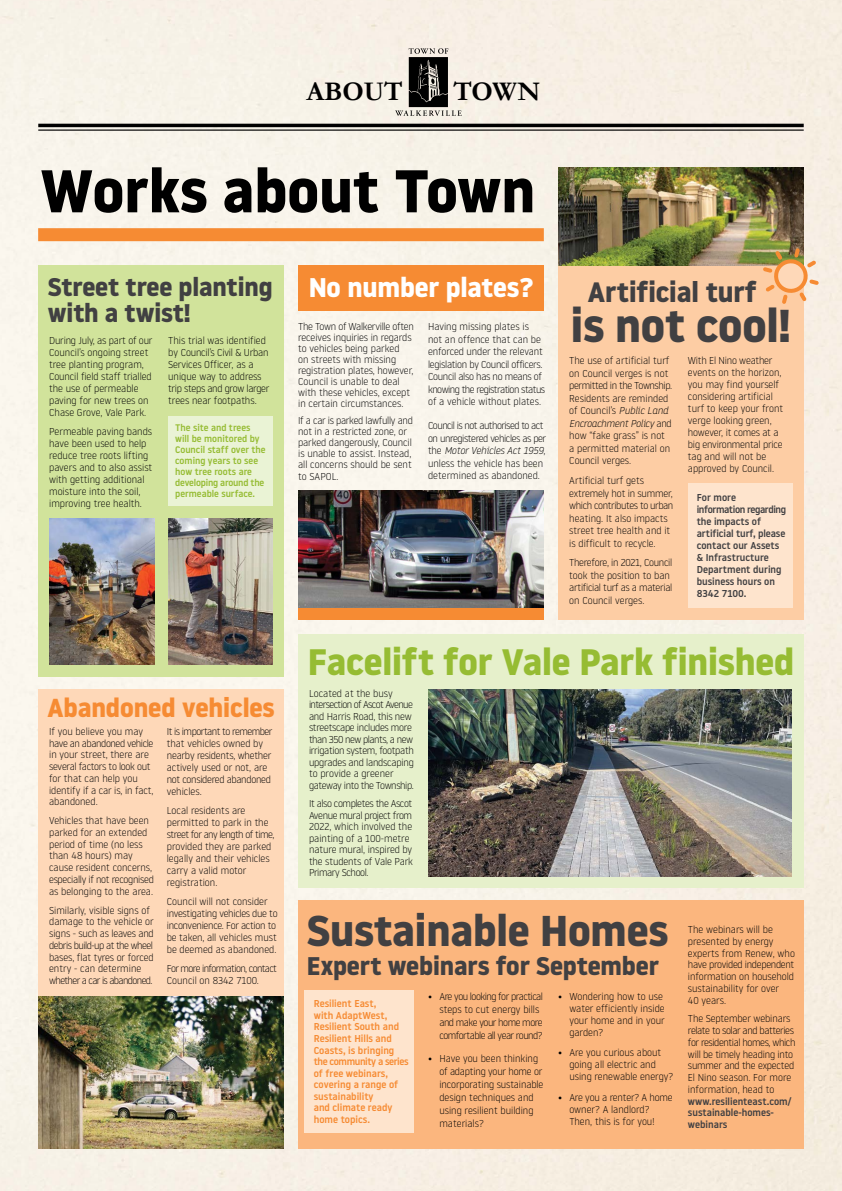
<style>
.page{position:relative;width:842px;height:1191px;background:#f8f2e7}
.page>*{position:absolute;margin:0;border:0;box-sizing:border-box;transform-origin:0 0}
.t1{font:700 60px "Noway";color:#000}
.t2{font:700 46px "Noway";letter-spacing:-.005em;color:#414042}
.t3{font:700 43px "Noway";letter-spacing:-.005em;color:#414042}
.t4{font:700 36.7px "Noway";letter-spacing:-.005em;color:#96bc33}
.t5{font:700 28px "Noway";letter-spacing:-.005em;color:#414042}
.t6{font:700 27.1px "Garamond";color:#000}
.t7{font:700 27px "Noway";letter-spacing:-.005em;color:#fff}
.t8{font:700 26px "Noway";letter-spacing:-.005em;color:#f68b33}
.t9{font:700 25.5px/26.5px "Noway";letter-spacing:-.005em;color:#414042}
.t10{font:300 10px/12px "Noway";color:#000}
.t11{font:300 10px/11.5px "Noway";letter-spacing:-.03em;color:#000}
.t12{font:300 10px/11.8px "Noway";letter-spacing:-.02em;color:#000}
.t13{font:500 10px/12px "Noway";color:#414042}
.t14{font:300 10px/12.5px "Noway";letter-spacing:-.025em;color:#000}
.t15{font:500 10px/11.5px "Noway";color:#f68b33}
.t16{font:300 10px/12.5px "Noway";letter-spacing:-.04em;color:#000}
.t17{font:300 10px/13px "Noway";letter-spacing:-.05em;color:#000}
.t18{font:300 10px/12px "Noway";letter-spacing:-.06em;color:#000}
.t19{font:500 9.5px/11px "Noway";color:#96bc33}
.s1{font-style:italic}
</style>
<div class="page">
<div style="left:38px;top:228px;width:506px;height:13px;background:#f68b33"></div>
<div style="left:38px;top:265px;width:246px;height:411px;background:#d1e39b"></div>
<div style="left:558px;top:265px;width:246px;height:354px;background:#fdcda4"></div>
<div style="left:298px;top:900px;width:506px;height:248px;background:#fbb67e"></div>
<div style="left:38px;top:689px;width:246px;height:459px;background:#fed8b8"></div>
<div style="left:298px;top:634px;width:506px;height:253px;background:#e6f0cb"></div>
<div style="left:298px;top:265px;width:246px;height:46px;background:#f68b33"></div>
<div style="left:168px;top:416px;width:105px;height:90px;background:#eaf3d5"></div>
<div style="left:688px;top:483px;width:104px;height:124px;background:#fee4cd"></div>
<div style="left:305px;top:990px;width:109px;height:142px;background:#fee4cd"></div>
<img style="left:168px;top:518px;width:105px;height:146px">
<img style="left:49px;top:518px;width:105px;height:146px">
<img style="left:38px;top:996px;width:246px;height:152px">
<img style="left:298px;top:490px;width:246px;height:118px">
<img style="left:428px;top:689px;width:364px;height:187px">
<div style="left:298px;top:608px;width:246px;height:11px;background:#f68b33"></div>
<img style="left:558px;top:167px;width:246px;height:98px">
<svg style="left:760px;top:245px;width:61px;height:62px"></svg>
<hr style="left:38px;top:124px;width:766px;height:3px;background:#000">
<hr style="left:38px;top:129px;width:766px;height:2px;background:#000">
<svg style="left:395px;top:48px;width:67px;height:68px"></svg>
<h3 class="t6" style="left:306px;top:75px;width:98px">ABOUT</h3>
<h3 class="t6" style="left:453px;top:75px;width:88px">TOWN</h3>
<h1 class="t1" style="left:40px;top:156px;width:497px">Works about Town</h1>
<h3 class="t9" style="left:48px;top:273px;width:226px">Street tree planting with a twist!</h3>
<p class="t10" style="left:49px;top:333px;width:105px">During July, as part of our<br>Council’s ongoing street tree planting program,<br>Council field staff trialled the use of permeable paving for new trees on<br>Chase Grove, Vale Park.</p>
<p class="t10" style="left:49px;top:425px;width:105px">Permeable paving bands have been used to help reduce tree roots lifting pavers and to also assist with getting additional moisture into the soil, improving tree health.</p>
<p class="t10" style="left:168px;top:333px;width:103px">This trial was identified by Council’s Civil &amp; Urban<br>Services Officer, as a unique way to address trip steps and grow larger trees near footpaths.</p>
<p class="t19" style="left:175px;top:422px;width:92px">The site and trees will be monitored by<br>Council staff over the coming years to see how tree roots are developing around the permeable surface.</p>
<h3 class="t7" style="left:309px;top:272px;width:226px">No number plates?</h3>
<p class="t14" style="left:428px;top:320px;width:119px">Having missing plates is not an offence that can be enforced under the relevant legislation by Council officers.<br>Council also has no means of knowing the registration status of a vehicle without plates.</p>
<p class="t16" style="left:428px;top:419px;width:120px">Council is not authorised to act on unregistered vehicles as per the <span class="s1">Motor Vehicles Act 1959</span>, unless the vehicle has been determined as abandoned.</p>
<p class="t10" style="left:298px;top:321px;width:117px;line-height:11px">The Town of Walkerville often receives inquiries in regards to vehicles being parked<br>on streets with missing registration plates, however,<br>Council is unable to deal with these vehicles, except in certain circumstances.</p>
<p class="t10" style="left:298px;top:414px;width:116px;line-height:11px">If a car is parked lawfully and not in a restricted zone, or parked dangerously, Council is unable to assist. Instead, all concerns should be sent</p>
<p class="t10" style="left:298px;top:470px;width:42px">to SAPOL.</p>
<h3 class="t5" style="left:588px;top:276px;width:170px">Artificial turf</h3>
<h2 class="t2" style="left:571px;top:299px;width:222px">is not cool!</h2>
<p class="t10" style="left:569px;top:354px;width:104px;line-height:12.5px">The use of artificial turf on Council verges is not permitted in the Township.<br>Residents are reminded of Council’s <span class="s1">Public Land<br>Encroachment Policy</span> and how “fake grass” is not a permitted material on<br>Council verges.</p>
<p class="t10" style="left:569px;top:474px;width:106px;line-height:12.5px">Artificial turf gets extremely hot in summer, which contributes to urban heating. It also impacts street tree health and it is difficult to recycle.</p>
<p class="t11" style="left:569px;top:556px;width:105px;line-height:12.5px">Therefore, in 2021, Council took the position to ban artificial turf as a material on Council verges.</p>
<p class="t10" style="left:688px;top:354px;width:97px">With El Nino weather events on the horizon, you may find yourself considering artificial turf to keep your front verge looking green, however, it comes at a big environmental price tag and will not be approved by Council.</p>
<p class="t13" style="left:697px;top:491px;width:91px">For more information regarding the impacts of artificial turf, please contact our Assets &amp; Infrastructure<br>Department during business hours on<br>8342 7100.</p>
<h3 class="t8" style="left:48px;top:693px;width:229px">Abandoned vehicles</h3>
<p class="t10" style="left:49px;top:725px;width:106px">If you believe you may have an abandoned vehicle in your street, there are several factors to look out for that can help you identify if a car is, in fact, abandoned.</p>
<p class="t10" style="left:49px;top:814px;width:106px">Vehicles that have been parked for an extended period of time (no less than 48 hours) may cause resident concerns, especially if not recognised as belonging to the area.</p>
<p class="t10" style="left:49px;top:903px;width:106px">Similarly, visible signs of damage to the vehicle or signs - such as leaves and debris build-up at the wheel bases, flat tyres or forced entry - can determine whether a car is abandoned.</p>
<p class="t12" style="left:167px;top:725px;width:107px">It is important to remember that vehicles owned by nearby residents, whether actively used or not, are not considered abandoned vehicles.</p>
<p class="t10" style="left:167px;top:804px;width:109px">Local residents are permitted to park in the street for any length of time, provided they are parked legally and their vehicles carry a valid motor registration.</p>
<p class="t10" style="left:167px;top:895px;width:112px">Council will not consider investigating vehicles due to inconvenience. For action to be taken, all vehicles must be deemed as abandoned.</p>
<p class="t18" style="left:167px;top:962px;width:112px">For more information, contact<br>Council on 8342 7100.</p>
<h3 class="t4" style="left:308px;top:640px;width:488px">Facelift for Vale Park finished</h3>
<p class="t11" style="left:309px;top:687px;width:106px">Located at the busy intersection of Ascot Avenue and Harris Road, this new streetscape includes more than 350 new plants, a new irrigation system, footpath upgrades and landscaping to provide a greener gateway into the Township.</p>
<p class="t10" style="left:309px;top:797px;width:105px;line-height:11.5px">It also completes the Ascot<br>Avenue mural project from<br>2022, which involved the painting of a 100-metre nature mural, inspired by the students of Vale Park<br>Primary School.</p>
<h3 class="t3" style="left:307px;top:905px;width:363px">Sustainable Homes</h3>
<h3 class="t9" style="left:307px;top:952px;width:354px">Expert webinars for September</h3>
<p class="t15" style="left:314px;top:998px;width:96px">Resilient East,<br>with AdaptWest,<br>Resilient South and<br>Resilient Hills and<br>Coasts, is bringing the community a series of free webinars, covering a range of sustainability<br>and climate ready home topics.</p>
<p class="t17" style="left:439px;top:989px;width:105px;text-indent:-11px">• Are you looking for practical steps to cut energy bills and make your home more comfortable all year round?</p>
<p class="t10" style="left:439px;top:1051px;width:106px;line-height:13px;text-indent:-11px">• Have you been thinking of adapting your home or incorporating sustainable design techniques and using resilient building materials?</p>
<p class="t10" style="left:569px;top:989px;width:97px;text-indent:-11px">• Wondering how to use water efficiently inside your home and in your garden?</p>
<p class="t10" style="left:569px;top:1046px;width:105px;text-indent:-11px">• Are you curious about going all electric and using renewable energy?</p>
<p class="t10" style="left:569px;top:1090px;width:105px;text-indent:-11px">• Are you a renter? A home owner? A landlord?<br>Then, this is for you!</p>
<p class="t10" style="left:688px;top:923px;width:109px">The webinars will be presented by energy experts from Renew, who have provided independent information on household sustainability for over<br>40 years.</p>
<p class="t12" style="left:688px;top:1012px;width:109px">The September webinars relate to solar and batteries for residential homes, which will be timely heading into summer and the expected<br>El Nino season. For more information, head to</p>
<p class="t13" style="left:688px;top:1095px;width:105px">www.resilienteast.com/ sustainable-homes&shy;webinars</p>
</div>
